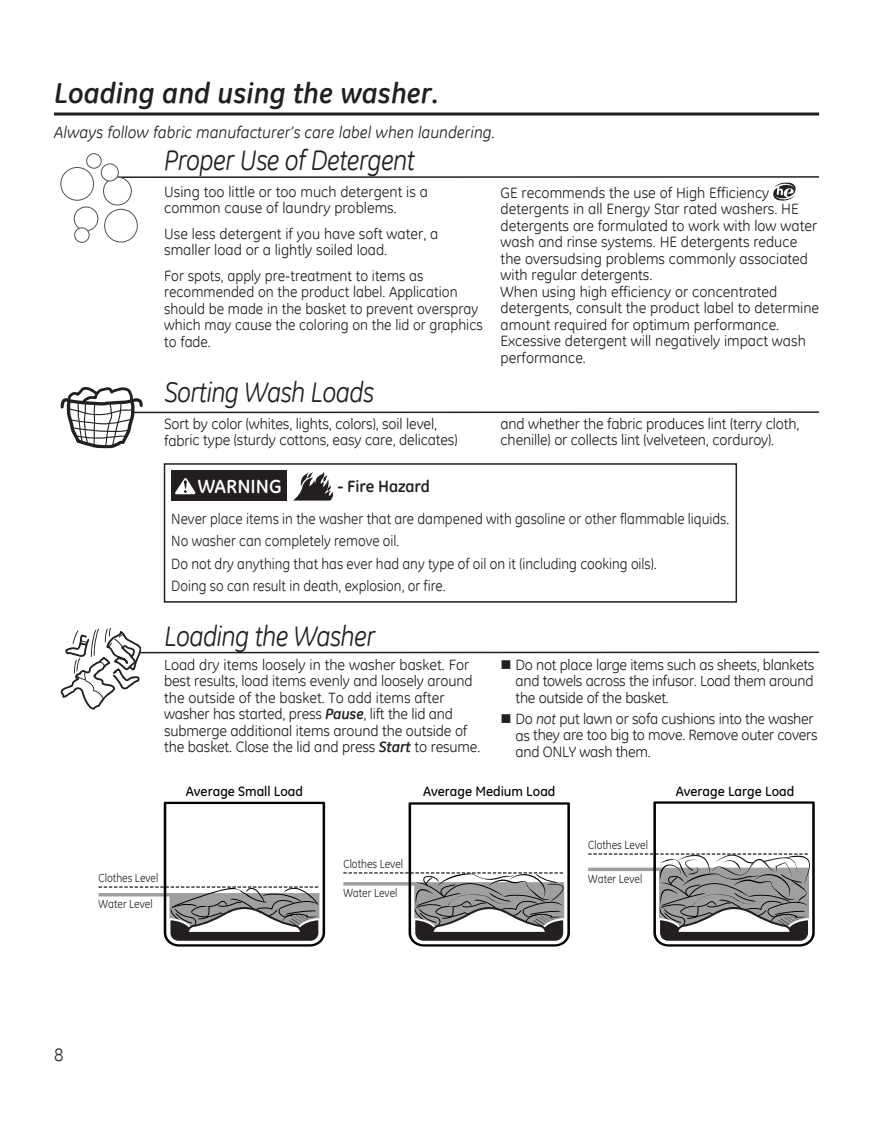
<style>
.page{position:relative;width:893px;height:1127px;background:#fff}
.page>*{position:absolute;margin:0;border:0;box-sizing:border-box;transform-origin:0 0}
.t1{font:italic 28.5px "GE Inspira";letter-spacing:-.025em;color:#231f20;scale:.93 1}
.t2{font:italic 700 28.5px "GE Inspira";color:#231f20}
.t3{font:700 19.2px "GE Inspira";color:#fff}
.t4{font:18px "GE Inspira";color:#231f20}
.t5{font:italic 16.5px "GE Inspira";color:#231f20}
.t6{font:700 16.5px "GE Inspira";color:#231f20}
.t7{font:15px/16.5px "GE Inspira";color:#231f20}
.t8{font:15px/22.5px "GE Inspira";color:#231f20;scale:.95 1}
.t9{font:15px/16.5px "GE Inspira";letter-spacing:-.02em;color:#231f20}
.t10{font:500 13.8px "GE Inspira";color:#000}
.t11{font:12px/26.1px "GE Inspira";color:#231f20;scale:.9 1}
.s1{font-weight:700;font-style:italic}
.s2{font-style:italic}
</style>
<div class="page">
<hr style="left:140px;top:651px;width:679px;height:2px;background:#231f20">
<svg style="left:60px;top:628px;width:81px;height:82px"></svg>
<hr style="left:116px;top:176px;width:703px;height:2px;background:#231f20">
<div style="left:60px;top:167px;width:34px;height:34px;border:1px solid #515153;border-radius:50%"></div>
<div style="left:104px;top:209px;width:34px;height:33px;border:1px solid #515153;border-radius:50%"></div>
<div style="left:103px;top:177px;width:29px;height:28px;border:1px solid #515153;border-radius:50%"></div>
<div style="left:74px;top:206px;width:24px;height:25px;border:1px solid #515153;border-radius:50%"></div>
<div style="left:101px;top:164px;width:17px;height:17px;background:#fff;border-radius:50%"></div>
<div style="left:101px;top:163px;width:18px;height:18px;border:1px solid #515153;border-radius:50%"></div>
<div style="left:86px;top:153px;width:16px;height:16px;border:1px solid #515153;border-radius:50%"></div>
<div style="left:75px;top:228px;width:14px;height:14px;background:#fff;border-radius:50%"></div>
<div style="left:74px;top:227px;width:16px;height:16px;border:1px solid #515153;border-radius:50%"></div>
<svg style="left:773px;top:182px;width:23px;height:19px"></svg>
<hr style="left:132px;top:411px;width:687px;height:2px;background:#231f20">
<svg style="left:60px;top:387px;width:83px;height:61px"></svg>
<svg style="left:293px;top:472px;width:40px;height:29px"></svg>
<div style="left:171px;top:471px;width:116px;height:30px;background:#231f20"></div>
<svg style="left:175px;top:478px;width:21px;height:16px"></svg>
<div style="left:164px;top:463px;width:573px;height:140px;border:2px solid #231f20"></div>
<svg style="left:54px;top:112px;width:765px;height:4px;background:#595657"></svg>
<svg style="left:99px;top:802px;width:226px;height:144px"></svg>
<svg style="left:343px;top:802px;width:227px;height:144px"></svg>
<svg style="left:588px;top:801px;width:227px;height:145px"></svg>
<h1 class="t2" style="left:54px;top:77px;width:386px">Loading and using the washer.</h1>
<p class="t5" style="left:54px;top:122px;width:442px">Always follow fabric manufacturer’s care label when laundering.</p>
<h1 class="t1" style="left:164px;top:143px;width:271px">Proper Use of Detergent</h1>
<p class="t7" style="left:164px;top:183px;width:265px">Using too little or too much detergent is a common cause of laundry problems.</p>
<p class="t7" style="left:164px;top:225px;width:276px">Use less detergent if you have soft water, a smaller load or a lightly soiled load.</p>
<p class="t7" style="left:164px;top:267px;width:320px">For spots, apply pre-treatment to items as recommended on the product label. Application should be made in the basket to prevent overspray which may cause the coloring on the lid or graphics to fade.</p>
<p class="t7" style="left:501px;top:184px;width:320px">GE recommends the use of High Efficiency detergents in all Energy Star rated washers. HE detergents are formulated to work with low water wash and rinse systems. HE detergents reduce the oversudsing problems commonly associated with regular detergents.<br>When using high efficiency or concentrated detergents, consult the product label to determine amount required for optimum performance.<br>Excessive detergent will negatively impact wash performance.</p>
<h1 class="t1" style="left:165px;top:375px;width:227px">Sorting Wash Loads</h1>
<p class="t7" style="left:164px;top:415px;width:295px">Sort by color (whites, lights, colors), soil level, fabric type (sturdy cottons, easy care, delicates)</p>
<p class="t7" style="left:501px;top:415px;width:300px">and whether the fabric produces lint (terry cloth, chenille) or collects lint (velveteen, corduroy).</p>
<p class="t3" style="left:198px;top:475px;width:86px">WARNING</p>
<p class="t6" style="left:337px;top:476px;width:94px">- Fire Hazard</p>
<p class="t8" style="left:171px;top:507px;width:589px">Never place items in the washer that are dampened with gasoline or other flammable liquids.<br>No washer can completely remove oil.<br>Do not dry anything that has ever had any type of oil on it (including cooking oils).<br>Doing so can result in death, explosion, or fire.</p>
<h1 class="t1" style="left:165px;top:619px;width:228px">Loading the Washer</h1>
<p class="t7" style="left:164px;top:656px;width:318px">Load dry items loosely in the washer basket. For best results, load items evenly and loosely around the outside of the basket. To add items after washer has started, press <span class="s1">Pause</span>, lift the lid and submerge additional items around the outside of the basket. Close the lid and press <span class="s1">Start</span> to resume.</p>
<p class="t7" style="left:516px;top:656px;width:300px;text-align:justify">Do not place large items such as sheets, blankets and towels across the infusor. Load them around the outside of the basket.</p>
<p class="t9" style="left:516px;top:710px;width:303px">Do <span class="s2">not</span> put lawn or sofa cushions into the washer as they are too big to move. Remove outer covers and ONLY wash them.</p>
<p class="t10" style="left:186px;top:786px;width:119px">Average Small Load</p>
<p class="t11" style="left:99px;top:866px;width:68px">Clothes Level<br>Water Level</p>
<p class="t10" style="left:423px;top:786px;width:134px">Average Medium Load</p>
<p class="t11" style="left:343px;top:851px;width:68px">Clothes Level</p>
<p class="t11" style="left:343px;top:881px;width:62px">Water Level</p>
<p class="t11" style="left:588px;top:833px;width:68px">Clothes Level</p>
<p class="t11" style="left:588px;top:866px;width:62px">Water Level</p>
<p class="t10" style="left:676px;top:786px;width:120px">Average Large Load</p>
<p class="t4" style="left:54px;top:1044px;width:11px">8</p>
</div>
